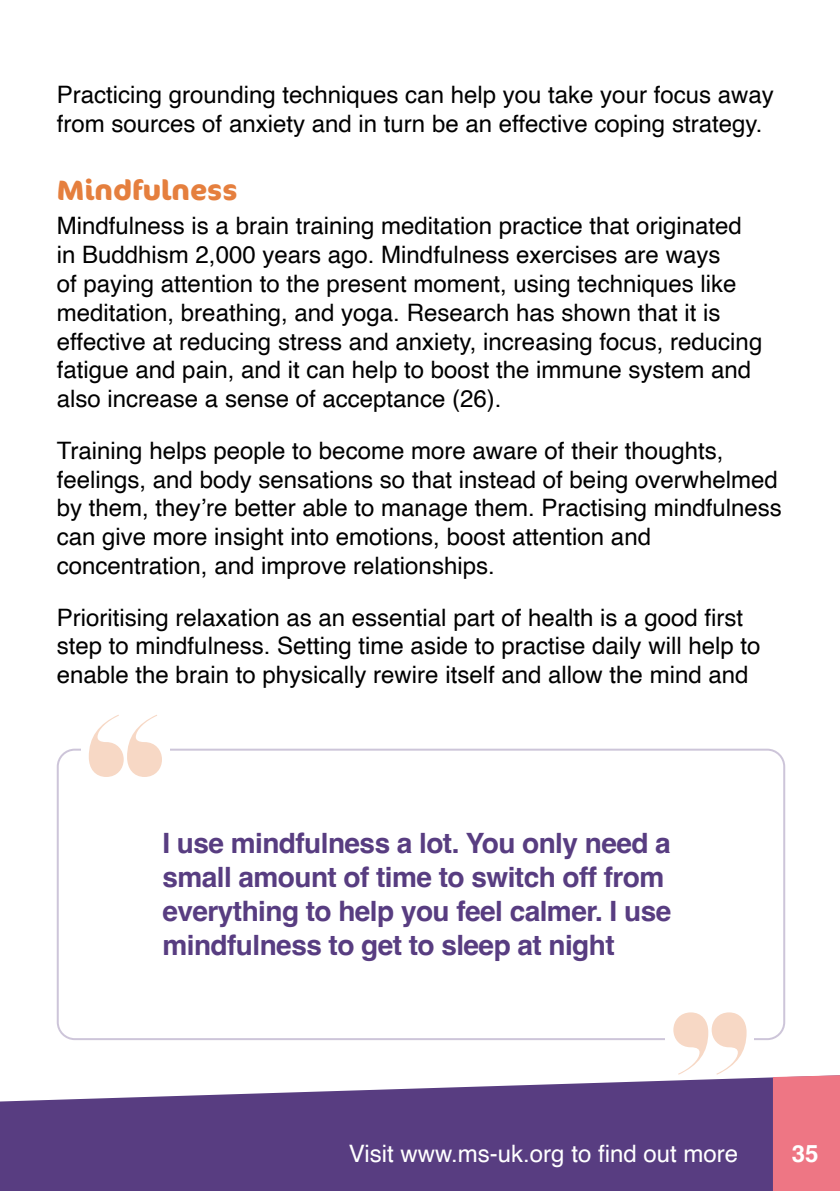
<style>
.page{position:relative;width:840px;height:1191px;background:#fff}
.page>*{position:absolute;margin:0;border:0;box-sizing:border-box;transform-origin:0 0}
.t1{font:700 28px/34px "Helvetica";letter-spacing:-.02em;color:#583d81}
.t2{font:700 28px "Cocon Pro";color:#e57f3e}
.t3{font:24px/28.8px "Helvetica";color:#000}
.t4{font:24px "Helvetica";color:#fff}
.t5{font:700 24px "Helvetica";color:#fff}
</style>
<div class="page">
<svg style="left:0;top:1077px;width:772px;height:114px;background:#6a528e"></svg>
<div style="left:772px;top:1075px;width:67px;height:116px;background:#ee7684"></div>
<div style="left:57px;top:748px;width:727px;height:292px;border:2px solid #cdc5d9;border-radius:17px"></div>
<div style="left:665px;top:1012px;width:88px;height:50px;background:#fff"></div>
<svg style="left:673px;top:1012px;width:73px;height:62px"></svg>
<div style="left:82px;top:729px;width:88px;height:50px;background:#fff"></div>
<svg style="left:89px;top:715px;width:73px;height:62px"></svg>
<p class="t3" style="left:57px;top:81px;width:718px">Practicing grounding techniques can help you take your focus away from sources of anxiety and in turn be an effective coping strategy.</p>
<p class="t2" style="left:57px;top:171px;width:182px">Mindfulness</p>
<p class="t3" style="left:57px;top:212px;width:706px">Mindfulness is a brain training meditation practice that originated in Buddhism 2,000 years ago. Mindfulness exercises are ways<br>of paying attention to the present moment, using techniques like meditation, breathing, and yoga. Research has shown that it is effective at reducing stress and anxiety, increasing focus, reducing fatigue and pain, and it can help to boost the immune system and also increase a sense of acceptance (26).</p>
<p class="t3" style="left:57px;top:437px;width:726px">Training helps people to become more aware of their thoughts, feelings, and body sensations so that instead of being overwhelmed by them, they’re better able to manage them. Practising mindfulness can give more insight into emotions, boost attention and concentration, and improve relationships.</p>
<p class="t3" style="left:57px;top:603px;width:704px">Prioritising relaxation as an essential part of health is a good first step to mindfulness. Setting time aside to practise daily will help to enable the brain to physically rewire itself and allow the mind and</p>
<p class="t1" style="left:162px;top:829px;width:510px">I use mindfulness a lot. You only need a small amount of time to switch off from everything to help you feel calmer. I use mindfulness to get to sleep at night</p>
<p class="t4" style="left:348px;top:1134px;width:391px">Visit www.ms-uk.org to find out more</p>
<p class="t5" style="left:791px;top:1138px;width:28px">35</p>
</div>
